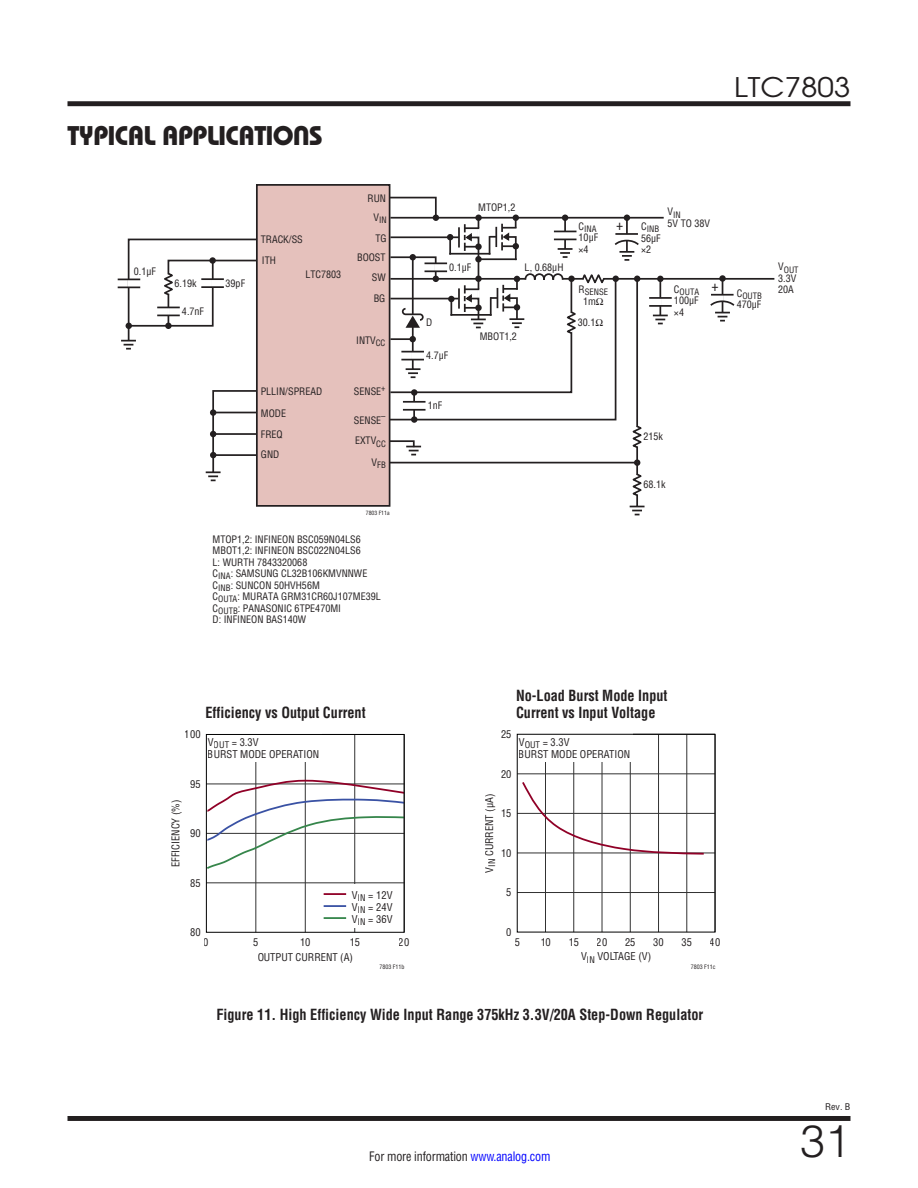
<style>
.page{position:relative;width:918px;height:1188px;background:#fff}
.page>*{position:absolute;margin:0;border:0;box-sizing:border-box;transform-origin:0 0}
.t1{font:300 45px "Linear Helvetica";color:#231f20}
.Section_Heads_non-TO{font:27px "Linear Bauhaus";letter-spacing:-.02em;color:#231f20}
.t2{font:27px "Linear Avant Garde";color:#231f20;scale:1.1 1}
.Art_Titles{font:700 15px "Linear Helv Cond";color:#231f20;scale:.95 1}
.t3{font:condensed 14.4px "Helvetica";color:#231f20}
.t4{font:700 14.25px "Linear Helv Cond";color:#231f20}
.t5{font:12.75px "Linear Helv Cond";letter-spacing:-.015em;color:#231f20;scale:.95 1}
.t6{font:10.5px/12px "Linear Helv Cond";color:#231f20}
.t7{font:10.05px/11.6px "Linear Helv Cond";color:#231f20}
.t8{font:9px "Linear Helv Cond";color:#231f20;scale:1.1 1}
.t9{font:8.7px "Linear Helv Cond";color:#231f20}
.t10{font:6px "Linear Helv Cond";color:#231f20}
.t11{font:5.7px "Linear Helv Cond";color:#231f20}
.s1{color:#00f}
</style>
<div class="page">
<div style="left:68px;top:1116px;width:782px;height:5px;background:#231f20"></div>
<div style="left:68px;top:101px;width:782px;height:5px;background:#231f20"></div>
<div style="left:257px;top:185px;width:133px;height:321px;background:#e5c1bc"></div>
<div style="left:256px;top:184px;width:134px;height:323px;border:2px solid #231f20"></div>
<svg style="left:630px;top:506px;width:15px;height:10px"></svg>
<hr style="left:659px;top:279px;width:2px;height:38px;background:#231f20">
<svg style="left:659px;top:299px;width:2px;height:6px"></svg>
<hr style="left:649px;top:297px;width:23px;height:2px;background:#231f20">
<hr style="left:649px;top:305px;width:23px;height:2px;background:#231f20">
<svg style="left:653px;top:315px;width:15px;height:10px"></svg>
<div style="left:657px;top:276px;width:7px;height:6px;background:#231f20;border-radius:50%"></div>
<div style="left:634px;top:459px;width:6px;height:7px;background:#231f20;border-radius:50%"></div>
<svg style="left:118px;top:238px;width:141px;height:112px"></svg>
<hr style="left:201px;top:278px;width:23px;height:2px;background:#231f20">
<hr style="left:201px;top:286px;width:23px;height:2px;background:#231f20">
<hr style="left:390px;top:217px;width:274px;height:2px;background:#231f20">
<hr style="left:390px;top:278px;width:384px;height:2px;background:#231f20">
<svg style="left:388px;top:456px;width:251px;height:8px"></svg>
<hr style="left:636px;top:463px;width:2px;height:44px;background:#231f20">
<svg style="left:632px;top:472px;width:10px;height:26px"></svg>
<hr style="left:722px;top:279px;width:1px;height:35px;background:#231f20">
<svg style="left:719px;top:275px;width:7px;height:7px"></svg>
<hr style="left:711px;top:294px;width:23px;height:2px;background:#231f20">
<svg style="left:710px;top:295px;width:25px;height:27px"></svg>
<svg style="left:206px;top:389px;width:53px;height:92px"></svg>
<svg style="left:388px;top:196px;width:257px;height:260px"></svg>
<hr style="left:256px;top:734px;width:1px;height:198px;background:#323232">
<hr style="left:305px;top:734px;width:1px;height:198px;background:#323232">
<hr style="left:354px;top:734px;width:1px;height:198px;background:#323232">
<hr style="left:206px;top:883px;width:198px;height:1px;background:#323232">
<div style="left:205px;top:732px;width:117px;height:30px;background:#fff"></div>
<div style="left:319px;top:885px;width:76px;height:43px;background:#fff"></div>
<hr style="left:324px;top:893px;width:22px;height:2px;background:#900027">
<hr style="left:324px;top:905px;width:22px;height:2px;background:#3a52a4">
<hr style="left:324px;top:917px;width:22px;height:2px;background:#36864b">
<svg style="left:208px;top:779px;width:195px;height:92px"></svg>
<div style="left:206px;top:734px;width:199px;height:199px;border:1px solid #000"></div>
<hr style="left:545px;top:734px;width:1px;height:198px;background:#323232">
<hr style="left:573px;top:734px;width:1px;height:198px;background:#323232">
<hr style="left:602px;top:734px;width:1px;height:198px;background:#323232">
<hr style="left:630px;top:734px;width:1px;height:198px;background:#323232">
<hr style="left:658px;top:734px;width:1px;height:198px;background:#323232">
<hr style="left:687px;top:734px;width:1px;height:198px;background:#323232">
<hr style="left:715px;top:734px;width:1px;height:198px;background:#323232">
<hr style="left:517px;top:892px;width:198px;height:1px;background:#323232">
<hr style="left:517px;top:853px;width:198px;height:1px;background:#323232">
<hr style="left:517px;top:813px;width:198px;height:1px;background:#323232">
<hr style="left:517px;top:774px;width:198px;height:1px;background:#323232">
<div style="left:516px;top:732px;width:117px;height:29px;background:#fff"></div>
<svg style="left:520px;top:780px;width:186px;height:76px"></svg>
<p class="Section_Heads_non-TO" style="left:68px;top:119px;width:257px">TYPICAL APPLICATIONS</p>
<p class="t7" style="left:134px;top:265px;width:24px">0.1µF</p>
<p class="t7" style="left:175px;top:278px;width:24px">6.19k</p>
<p class="t7" style="left:182px;top:306px;width:24px">4.7nF</p>
<p class="t7" style="left:226px;top:277px;width:21px">39pF</p>
<p class="t7" style="left:261px;top:229px;width:43px;line-height:20.5px">TRACK/SS<br>ITH</p>
<p class="t7" style="left:305px;top:269px;width:37px">LTC7803</p>
<p class="t7" style="left:368px;top:192px;width:20px">RUN</p>
<p class="t9" style="left:373px;top:215px;width:15px"><sup>V</sup>IN</p>
<p class="t7" style="left:372px;top:247px;width:15px;line-height:20.5px;text-align:justify;text-indent:-15px">BOOST SW BG</p>
<p class="t7" style="left:356px;top:334px;width:31px">INTV<sub>CC</sub></p>
<p class="t7" style="left:376px;top:232px;width:13px">TG</p>
<p class="t7" style="left:261px;top:385px;width:63px">PLLIN/SPREAD</p>
<p class="t7" style="left:261px;top:403px;width:27px;line-height:20.7px">MODE<br>FREQ<br>GND</p>
<p class="t7" style="left:354px;top:386px;width:33px">SENSE<sup>+</sup></p>
<p class="t7" style="left:354px;top:414px;width:33px">SENSE<sup>–</sup></p>
<p class="t7" style="left:355px;top:435px;width:32px">EXTV<sub>CC</sub></p>
<p class="t9" style="left:372px;top:460px;width:16px"><sup>V</sup>FB</p>
<p class="t11" style="left:366px;top:509px;width:25px">7803 F11a</p>
<p class="t7" style="left:213px;top:533px;width:170px">MTOP1,2: INFINEON BSC059N04LS6<br>MBOT1,2: INFINEON BSC022N04LS6<br>L: WURTH 7843320068<br>C<sub>INA</sub>: SAMSUNG CL32B106KMVNNWE<br>C<sub>INB</sub>: SUNCON 50HVH56M<br>C<sub>OUTA</sub>: MURATA GRM31CR60J107ME39L<br>C<sub>OUTB</sub>: PANASONIC 6TPE470MI<br>D: INFINEON BAS140W</p>
<h2 class="t2" style="left:734px;top:70px;width:107px">LTC7803</h2>
<p class="t7" style="left:478px;top:202px;width:39px">MTOP1,2</p>
<p class="t7" style="left:449px;top:262px;width:24px">0.1µF</p>
<p class="t7" style="left:525px;top:261px;width:40px">L, 0.68µH</p>
<p class="t7" style="left:426px;top:316px;width:8px">D</p>
<p class="t7" style="left:426px;top:350px;width:24px">4.7µF</p>
<p class="t7" style="left:480px;top:331px;width:39px">MBOT1,2</p>
<p class="t9" style="left:579px;top:223px;width:20px"><sup>C</sup>INA</p>
<p class="t7" style="left:579px;top:232px;width:21px">10µF ×4</p>
<p class="t3" style="left:616px;top:216px;width:9px">+</p>
<p class="t9" style="left:579px;top:287px;width:31px"><sup>R</sup>SENSE</p>
<p class="t7" style="left:583px;top:295px;width:22px">1mΩ</p>
<p class="t7" style="left:578px;top:316px;width:27px">30.1Ω</p>
<p class="t7" style="left:428px;top:400px;width:16px">1nF</p>
<p class="t9" style="left:668px;top:209px;width:15px"><sup>V</sup>IN</p>
<p class="t7" style="left:668px;top:217px;width:44px">5V TO 38V</p>
<p class="t9" style="left:641px;top:224px;width:20px"><sup>C</sup>INB</p>
<p class="t7" style="left:641px;top:232px;width:21px">56µF ×2</p>
<p class="t9" style="left:674px;top:286px;width:27px"><sup>C</sup>OUTA</p>
<p class="t7" style="left:674px;top:295px;width:26px">100µF ×4</p>
<p class="t3" style="left:712px;top:277px;width:9px">+</p>
<p class="t9" style="left:737px;top:290px;width:27px"><sup>C</sup>OUTB</p>
<p class="t7" style="left:737px;top:299px;width:26px">470µF</p>
<p class="t9" style="left:778px;top:264px;width:22px"><sup>V</sup>OUT</p>
<p class="t7" style="left:778px;top:272px;width:20px">3.3V<br>20A</p>
<p class="t7" style="left:644px;top:431px;width:21px">215k</p>
<p class="t7" style="left:644px;top:479px;width:24px">68.1k</p>
<p class="Art_Titles" style="left:205px;top:703px;width:170px">Efficiency vs Output Current</p>
<h3 class="t4" style="left:206px;top:709px;width:161px">Efficiency vs Output Current</h3>
<p class="Art_Titles" style="left:516px;top:686px;width:161px">No-Load Burst Mode Input</p>
<p class="Art_Titles" style="left:516px;top:703px;width:148px">Current vs Input Voltage</p>
<h3 class="t4" style="left:517px;top:692px;width:155px">No–Load Burst Mode Input</h3>
<h3 class="t4" style="left:517px;top:708px;width:141px">Current vs Input Voltage</h3>
<p class="t6" style="left:185px;top:728px;width:17px">100</p>
<p class="t6" style="left:208px;top:736px;width:113px">V<sub>OUT</sub> = 3.3V<br>BURST MODE OPERATION</p>
<p class="t6" style="left:501px;top:728px;width:12px">25</p>
<p class="t6" style="left:519px;top:736px;width:113px">V<sub>OUT</sub> = 3.3V<br>BURST MODE OPERATION</p>
<p class="t6" style="left:501px;top:768px;width:12px">20</p>
<p class="t6" style="left:190px;top:778px;width:12px">95</p>
<p class="t6" style="left:170px;top:867px;width:69px;rotate:-90deg">EFFICIENCY (%)</p>
<p class="t6" style="left:190px;top:827px;width:12px">90</p>
<p class="t6" style="left:483px;top:873px;width:81px;rotate:-90deg">V<sub>IN</sub> CURRENT (µA)</p>
<p class="t6" style="left:501px;top:807px;width:12px">15</p>
<p class="t6" style="left:501px;top:847px;width:12px">10</p>
<p class="t6" style="left:190px;top:877px;width:12px">85</p>
<p class="t6" style="left:352px;top:889px;width:42px;text-align:justify">V<sub>IN</sub> = 12V V<sub>IN</sub> = 24V V<sub>IN</sub> = 36V</p>
<p class="t6" style="left:257px;top:951px;width:97px">OUTPUT CURRENT (A)</p>
<p class="t6" style="left:190px;top:926px;width:12px">80</p>
<p class="t6" style="left:204px;top:936px;width:7px">0</p>
<p class="t6" style="left:253px;top:936px;width:7px">5</p>
<p class="t6" style="left:300px;top:936px;width:12px">10</p>
<p class="t6" style="left:349px;top:936px;width:12px">15</p>
<p class="t6" style="left:399px;top:936px;width:12px">20</p>
<p class="t10" style="left:379px;top:964px;width:27px">7803 F11b</p>
<p class="t6" style="left:506px;top:886px;width:7px">5</p>
<p class="t6" style="left:506px;top:926px;width:7px">0</p>
<p class="t6" style="left:515px;top:936px;width:7px">5</p>
<p class="t6" style="left:540px;top:936px;width:12px">10</p>
<p class="t6" style="left:569px;top:936px;width:12px">15</p>
<p class="t6" style="left:597px;top:936px;width:12px">20</p>
<p class="t6" style="left:625px;top:936px;width:12px">25</p>
<p class="t6" style="left:653px;top:936px;width:12px">30</p>
<p class="t6" style="left:682px;top:936px;width:12px">35</p>
<p class="t6" style="left:710px;top:936px;width:12px">40</p>
<p class="t6" style="left:581px;top:951px;width:72px">V<sub>IN</sub> VOLTAGE (V)</p>
<p class="t10" style="left:691px;top:963px;width:26px">7803 F11c</p>
<p class="Art_Titles" style="left:216px;top:1005px;width:514px">Figure 11. High Efficiency Wide Input Range 375kHz 3.3V/20A Step-Down Regulator</p>
<p class="t5" style="left:369px;top:1148px;width:192px">For more information <span class="s1">www.analog.com</span></p>
<p class="t8" style="left:825px;top:1102px;width:24px">Rev. B</p>
<h1 class="t1" style="left:800px;top:1113px;width:52px">31</h1>
</div>
